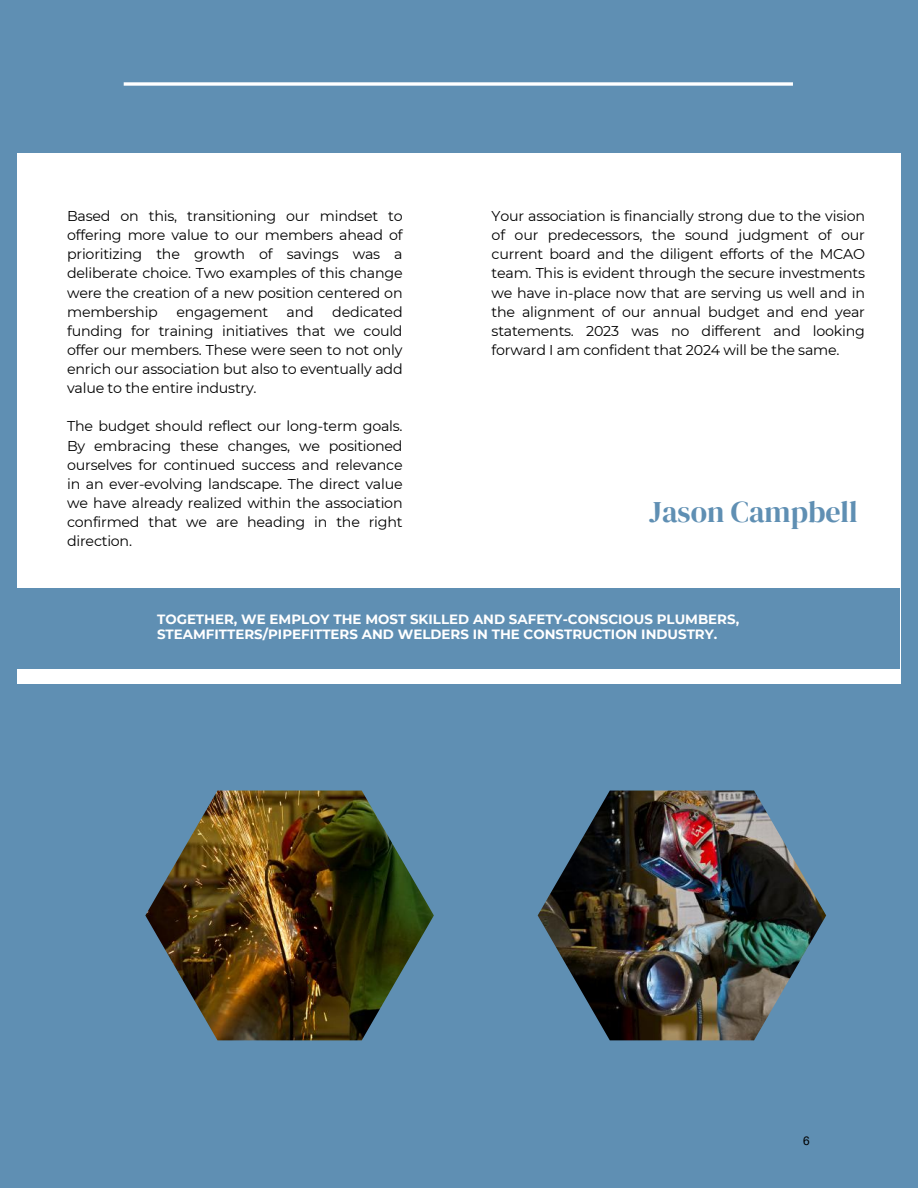
<style>
.page{position:relative;width:918px;height:1188px;background:#5f8fb3}
.page>*{position:absolute;margin:0;border:0;box-sizing:border-box;transform-origin:0 0}
.t1{font:30px "DM Serif Display";color:#5f8fb3}
.t2{font:14.25px/19px "Montserrat";letter-spacing:-.015em;color:#000;text-align:justify}
.t3{font:700 13.35px/15.6px "Montserrat";color:#fff}
.t4{font:12px "Arial";color:#000}
</style>
<div class="page">
<div style="left:17px;top:154px;width:884px;height:530px;background:#fff"></div>
<svg style="left:124px;top:82px;width:669px;height:4px;background:#e5edf2"></svg>
<img style="left:538px;top:791px;width:288px;height:249px">
<img style="left:145px;top:791px;width:289px;height:249px">
<div style="left:17px;top:588px;width:883px;height:81px;background:#5f8fb3"></div>
<p class="t2" style="left:67px;top:206px;width:337px">Based on this, transitioning our mindset to offering more value to our members ahead of prioritizing the growth of savings was a deliberate choice. Two examples of this change were the creation of a new position centered on membership</p>
<p class="t2" style="left:67px;top:302px;width:337px;text-indent:265px">dedicated funding for training initiatives that we could offer our members. These were seen to not only enrich our association but also to eventually add value to the entire industry.</p>
<p class="t2" style="left:67px;top:417px;width:337px">The budget should reflect our long-term goals.<br>By embracing these changes, we positioned ourselves for continued success and relevance in an ever-evolving landscape. The direct value we have already realized within the association confirmed that we are heading in the right direction.</p>
<p class="t2" style="left:176px;top:302px;width:93px">engagement</p>
<p class="t2" style="left:287px;top:302px;width:29px">and</p>
<p class="t2" style="left:492px;top:206px;width:375px">Your association is financially strong due to the vision of our predecessors, the sound judgment of our current board and the diligent efforts of the MCAO team. This is evident through the secure investments we have in-place now that are serving us well and in the alignment of our annual budget and end year statements. 2023 was no different and looking forward I am confident that 2024 will be the same.</p>
<h1 class="t1" style="left:649px;top:491px;width:210px">Jason Campbell</h1>
<p class="t3" style="left:157px;top:611px;width:584px">TOGETHER, WE EMPLOY THE MOST SKILLED AND SAFETY-CONSCIOUS PLUMBERS,<br>STEAMFITTERS/PIPEFITTERS AND WELDERS IN THE CONSTRUCTION INDUSTRY.</p>
<p class="t4" style="left:803px;top:1132px;width:8px">6</p>
</div>
